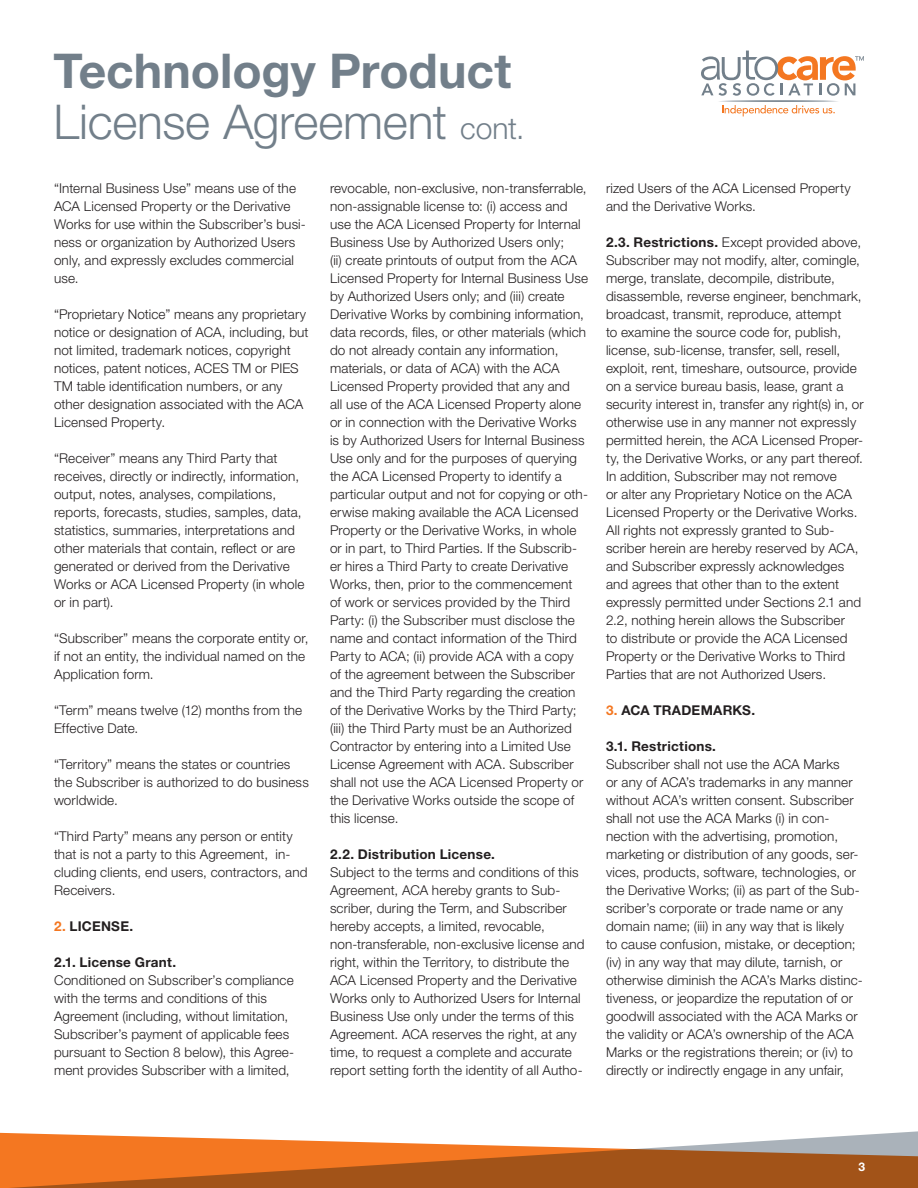
<style>
.page{position:relative;width:918px;height:1188px;background:#fff}
.page>*{position:absolute;margin:0;border:0;box-sizing:border-box;transform-origin:0 0}
.t1{font:300 48px "Helvetica Neue LT Std";letter-spacing:-.005em;color:#727f8a}
.t2{font:700 48px "Helvetica Neue LT Std";color:#727f8a}
.t3{font:300 13.5px/18px "Helvetica Neue LT Std";letter-spacing:.01em;color:#231f20}
.t4{font:700 13.5px "Helvetica Neue LT Std";letter-spacing:.02em;color:#231f20}
.t5{font:700 12px "Helvetica Neue LT Std";color:#fff}
.s1{font-size:30px}
.s2{color:#f47721}
.s3{font-weight:700}
</style>
<div class="page">
<svg style="left:0;top:1131px;width:918px;height:57px"></svg>
<svg style="left:701px;top:51px;width:163px;height:65px"></svg>
<p class="t2" style="left:54px;top:41px;width:459px">Technology Product</p>
<p class="t1" style="left:54px;top:93px;width:472px">License Agreement <span class="s1">cont.</span></p>
<p class="t3" style="left:54px;top:179px;width:253px">“Internal Business Use” means use of the ACA Licensed Property or the Derivative Works for use within the Subscriber’s busi&shy;ness or organization by Authorized Users only, and expressly excludes commercial use.</p>
<p class="t3" style="left:54px;top:305px;width:256px">“Proprietary Notice” means any proprietary notice or designation of ACA, including, but not limited, trademark notices, copyright notices, patent notices, ACES TM or PIES TM table identification numbers, or any other designation associated with the ACA Licensed Property.</p>
<p class="t3" style="left:54px;top:449px;width:252px">“Receiver” means any Third Party that receives, directly or indirectly, information, output, notes, analyses, compilations, reports, forecasts, studies, samples, data, statistics, summaries, interpretations and other materials that contain, reflect or are generated or derived from the Derivative Works or ACA Licensed Property (in whole or in part).</p>
<p class="t3" style="left:54px;top:629px;width:256px">“Subscriber” means the corporate entity or, if not an entity, the individual named on the<br>Application form.</p>
<p class="t3" style="left:54px;top:701px;width:250px">“Term” means twelve (12) months from the<br>Effective Date.</p>
<p class="t3" style="left:54px;top:755px;width:256px">“Territory” means the states or countries the Subscriber is authorized to do business worldwide.</p>
<p class="t3" style="left:54px;top:827px;width:255px">“Third Party” means any person or entity that is not a party to this Agreement, in&shy;cluding clients, end users, contractors, and Receivers.</p>
<p class="t4" style="left:54px;top:918px;width:81px"><span class="s2">2.</span> LICENSE.</p>
<p class="t4" style="left:54px;top:954px;width:124px">2.1. License Grant.</p>
<p class="t3" style="left:54px;top:971px;width:242px">Conditioned on Subscriber’s compliance with the terms and conditions of this Agreement (including, without limitation, Subscriber’s payment of applicable fees pursuant to Section 8 below), this Agree&shy;ment provides Subscriber with a limited,</p>
<p class="t3" style="left:330px;top:179px;width:260px">revocable, non-exclusive, non-transferrable, non-assignable license to: (i) access and use the ACA Licensed Property for Internal Business Use by Authorized Users only;<br>(ii) create printouts of output from the ACA Licensed Property for Internal Business Use by Authorized Users only; and (iii) create Derivative Works by combining information, data records, files, or other materials (which do not already contain any information, materials, or data of ACA) with the ACA Licensed Property provided that any and<br>all use of the ACA Licensed Property alone or in connection with the Derivative Works is by Authorized Users for Internal Business Use only and for the purposes of querying the ACA Licensed Property to identify a particular output and not for copying or oth&shy;erwise making available the ACA Licensed Property or the Derivative Works, in whole or in part, to Third Parties. If the Subscrib&shy;er hires a Third Party to create Derivative Works, then, prior to the commencement<br>of work or services provided by the Third Party: (i) the Subscriber must disclose the name and contact information of the Third Party to ACA; (ii) provide ACA with a copy<br>of the agreement between the Subscriber and the Third Party regarding the creation of the Derivative Works by the Third Party; (iii) the Third Party must be an Authorized Contractor by entering into a Limited Use License Agreement with ACA. Subscriber shall not use the ACA Licensed Property or the Derivative Works outside the scope of this license.</p>
<p class="t4" style="left:330px;top:846px;width:167px">2.2. Distribution License.</p>
<p class="t3" style="left:330px;top:863px;width:256px">Subject to the terms and conditions of this Agreement, ACA hereby grants to Sub&shy;scriber, during the Term, and Subscriber hereby accepts, a limited, revocable, non-transferable, non-exclusive license and right, within the Territory, to distribute the ACA Licensed Property and the Derivative Works only to Authorized Users for Internal Business Use only under the terms of this Agreement. ACA reserves the right, at any time, to request a complete and accurate report setting forth the identity of all Autho-</p>
<p class="t3" style="left:606px;top:179px;width:246px">rized Users of the ACA Licensed Property and the Derivative Works.</p>
<p class="t3" style="left:606px;top:233px;width:259px"><span class="s3">2.3. Restrictions.</span> Except provided above, Subscriber may not modify, alter, comingle, merge, translate, decompile, distribute, disassemble, reverse engineer, benchmark, broadcast, transmit, reproduce, attempt<br>to examine the source code for, publish, license, sub-license, transfer, sell, resell, exploit, rent, timeshare, outsource, provide on a service bureau basis, lease, grant a security interest in, transfer any right(s) in, or otherwise use in any manner not expressly permitted herein, the ACA Licensed Proper&shy;ty, the Derivative Works, or any part thereof.<br>In addition, Subscriber may not remove<br>or alter any Proprietary Notice on the ACA Licensed Property or the Derivative Works.<br>All rights not expressly granted to Sub&shy;scriber herein are hereby reserved by ACA, and Subscriber expressly acknowledges and agrees that other than to the extent expressly permitted under Sections 2.1 and 2.2, nothing herein allows the Subscriber<br>to distribute or provide the ACA Licensed Property or the Derivative Works to Third Parties that are not Authorized Users.</p>
<p class="t4" style="left:606px;top:702px;width:151px"><span class="s2">3.</span> ACA TRADEMARKS.</p>
<p class="t4" style="left:606px;top:738px;width:112px">3.1. Restrictions.</p>
<p class="t3" style="left:606px;top:755px;width:258px">Subscriber shall not use the ACA Marks<br>or any of ACA’s trademarks in any manner without ACA’s written consent. Subscriber shall not use the ACA Marks (i) in con&shy;nection with the advertising, promotion, marketing or distribution of any goods, ser&shy;vices, products, software, technologies, or the Derivative Works; (ii) as part of the Sub&shy;scriber’s corporate or trade name or any domain name; (iii) in any way that is likely<br>to cause confusion, mistake, or deception; (iv) in any way that may dilute, tarnish, or otherwise diminish the ACA’s Marks distinc&shy;tiveness, or jeopardize the reputation of or goodwill associated with the ACA Marks or the validity or ACA’s ownership of the ACA Marks or the registrations therein; or (iv) to directly or indirectly engage in any unfair,</p>
<p class="t5" style="left:859px;top:1159px;width:8px">3</p>
</div>
